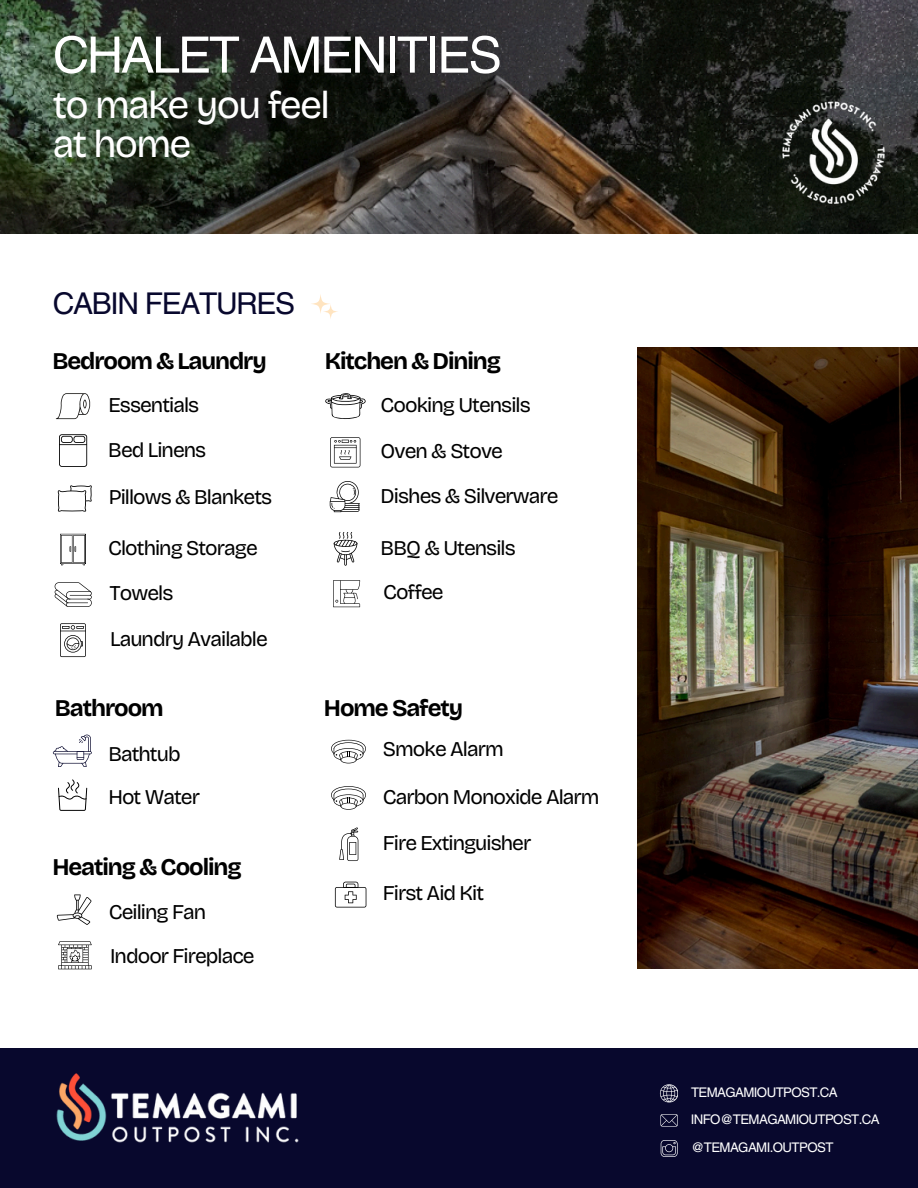
<style>
.page{position:relative;width:918px;height:1188px;background:#fff}
.page>*{position:absolute;margin:0;border:0;box-sizing:border-box;transform-origin:0 0}
.t1{font:50.25px "Helvetica LT Pro";letter-spacing:-.045em;color:#fff}
.t2{font:39.15px/39.3px "Bricolage Grotesque";letter-spacing:-.045em;color:#fff}
.t3{font:30px "Helvetica LT Pro";letter-spacing:-.045em;color:#08082d}
.t4{font:700 24px "Bricolage Grotesque";letter-spacing:-.045em;color:#000}
.t5{font:21px "Bricolage Grotesque";letter-spacing:-.045em;color:#000}
.t6{font:13.2px "Helvetica LT Pro";letter-spacing:-.045em;color:#fff}
</style>
<div class="page">
<div style="left:0;top:1049px;width:918px;height:139px;background:#08082d"></div>
<img style="left:56px;top:1073px;width:243px;height:70px">
<svg style="left:660px;top:1084px;width:18px;height:18px"></svg>
<svg style="left:661px;top:1140px;width:17px;height:17px"></svg>
<svg style="left:660px;top:1114px;width:17px;height:12px"></svg>
<img style="left:0;top:0;width:918px;height:234px">
<img style="left:780px;top:100px;width:106px;height:107px">
<svg style="left:311px;top:294px;width:27px;height:25px"></svg>
<svg style="left:53px;top:735px;width:39px;height:32px"></svg>
<svg style="left:58px;top:779px;width:29px;height:32px"></svg>
<svg style="left:57px;top:895px;width:35px;height:30px"></svg>
<svg style="left:58px;top:941px;width:34px;height:28px"></svg>
<svg style="left:331px;top:740px;width:35px;height:23px"></svg>
<svg style="left:331px;top:786px;width:35px;height:24px"></svg>
<svg style="left:339px;top:827px;width:19px;height:34px"></svg>
<svg style="left:335px;top:882px;width:31px;height:26px"></svg>
<svg style="left:56px;top:393px;width:34px;height:26px"></svg>
<svg style="left:59px;top:434px;width:28px;height:33px"></svg>
<svg style="left:57px;top:485px;width:35px;height:27px"></svg>
<svg style="left:60px;top:534px;width:26px;height:31px"></svg>
<svg style="left:55px;top:582px;width:37px;height:25px"></svg>
<svg style="left:60px;top:623px;width:26px;height:34px"></svg>
<svg style="left:325px;top:393px;width:41px;height:26px"></svg>
<svg style="left:330px;top:437px;width:30px;height:30px"></svg>
<svg style="left:330px;top:481px;width:30px;height:31px"></svg>
<svg style="left:334px;top:532px;width:23px;height:34px"></svg>
<svg style="left:333px;top:580px;width:27px;height:27px"></svg>
<img style="left:638px;top:348px;width:280px;height:621px">
<h4 class="t1" style="left:53px;top:37px;width:451px">CHALET AMENITIES</h4>
<h4 class="t2" style="left:53px;top:85px;width:278px">to make you feel at home</h4>
<h3 class="t3" style="left:53px;top:292px;width:244px">CABIN FEATURES</h3>
<h4 class="t4" style="left:52px;top:347px;width:216px">Bedroom &amp; Laundry</h4>
<h3 class="t5" style="left:109px;top:393px;width:92px">Essentials</h3>
<p class="t5" style="left:108px;top:438px;width:100px">Bed Linens</p>
<h4 class="t5" style="left:109px;top:484px;width:165px">Pillows &amp; Blankets</h4>
<p class="t5" style="left:108px;top:536px;width:151px">Clothing Storage</p>
<h4 class="t5" style="left:109px;top:581px;width:65px">Towels</h4>
<p class="t5" style="left:110px;top:626px;width:159px">Laundry Available</p>
<p class="t4" style="left:55px;top:694px;width:110px">Bathroom</p>
<p class="t5" style="left:108px;top:741px;width:74px">Bathtub</p>
<h4 class="t5" style="left:108px;top:784px;width:93px">Hot Water</h4>
<h4 class="t4" style="left:52px;top:852px;width:191px">Heating &amp; Cooling</h4>
<p class="t5" style="left:109px;top:900px;width:99px">Ceiling Fan</p>
<h4 class="t5" style="left:110px;top:943px;width:146px">Indoor Fireplace</h4>
<h4 class="t4" style="left:325px;top:347px;width:178px">Kitchen &amp; Dining</h4>
<p class="t5" style="left:381px;top:393px;width:152px">Cooking Utensils</p>
<h4 class="t5" style="left:381px;top:438px;width:124px">Oven &amp; Stove</h4>
<p class="t5" style="left:381px;top:484px;width:180px">Dishes &amp; Silverware</p>
<h4 class="t5" style="left:381px;top:536px;width:137px">BBQ &amp; Utensils</h4>
<h3 class="t5" style="left:383px;top:580px;width:62px">Coffee</h3>
<p class="t4" style="left:324px;top:694px;width:141px">Home Safety</p>
<h4 class="t5" style="left:383px;top:736px;width:122px">Smoke Alarm</h4>
<p class="t5" style="left:383px;top:784px;width:218px">Carbon Monoxide Alarm</p>
<h4 class="t5" style="left:383px;top:830px;width:150px">Fire Extinguisher</h4>
<p class="t5" style="left:383px;top:880px;width:103px">First Aid Kit</p>
<p class="t6" style="left:691px;top:1087px;width:148px">TEMAGAMIOUTPOST.CA</p>
<h2 class="t6" style="left:691px;top:1114px;width:190px">INFO@TEMAGAMIOUTPOST.CA</h2>
<h1 class="t6" style="left:691px;top:1142px;width:144px">@TEMAGAMI.OUTPOST</h1>
</div>
